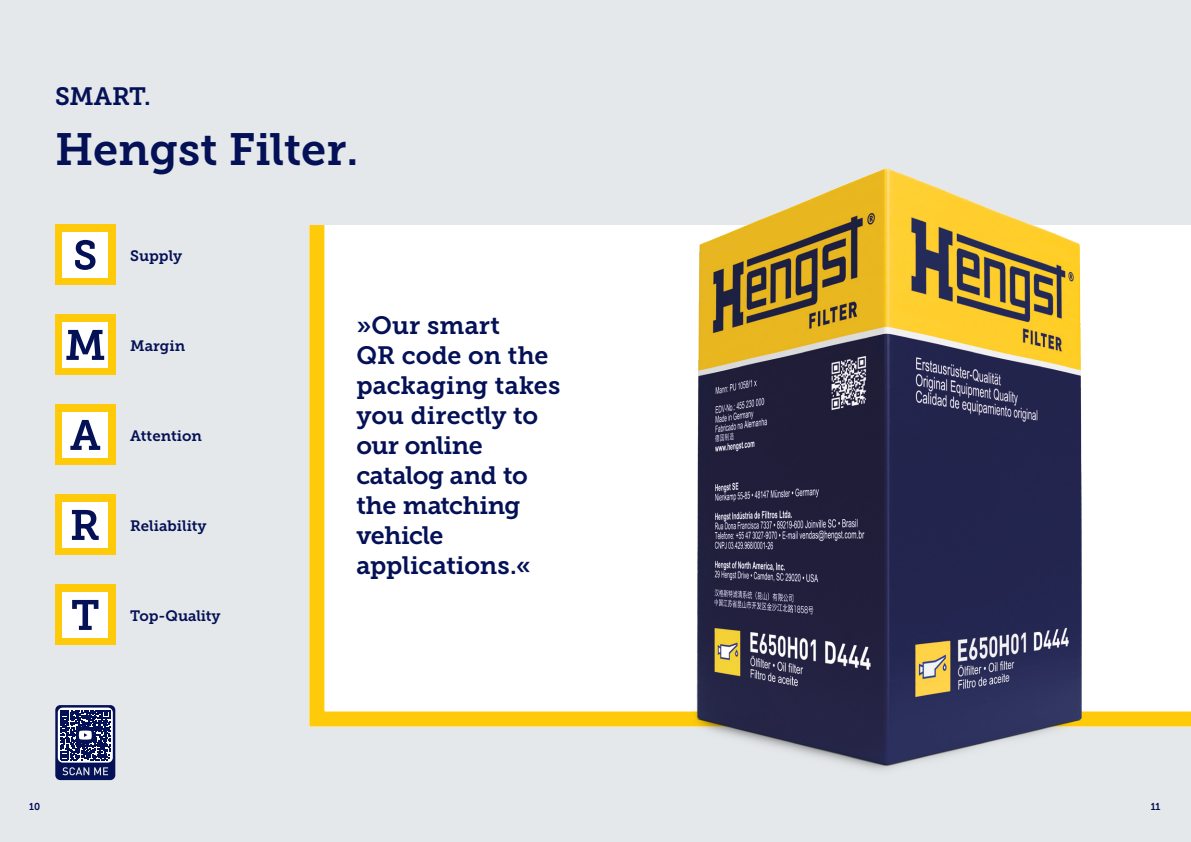
<style>
.page{position:relative;width:1191px;height:842px;background:#e5e8ea}
.page>*{position:absolute;margin:0;border:0;box-sizing:border-box;transform-origin:0 0}
.t1{font:45px "Museo Slab 700";color:#041156}
.Einf__Abs{font:25px/30px "Museo Slab 700";letter-spacing:-.01em;color:#041156}
.Einf__Abs-2{font:25px "Museo Slab 700";letter-spacing:.01em;color:#041156}
.t2{font:15px "Museo Slab 700";color:#041156}
.t3{font:10px "Museo Slab 700";color:#041156}
</style>
<div class="page">
<svg style="left:309px;top:225px;width:97px;height:502px;background:#fef5d3"></svg>
<div style="left:55px;top:585px;width:60px;height:60px;background:#feca0a"></div>
<div style="left:63px;top:592px;width:45px;height:45px;background:#fff"></div>
<svg style="left:72px;top:600px;width:26px;height:30px"></svg>
<div style="left:55px;top:225px;width:60px;height:60px;background:#feca0a"></div>
<div style="left:63px;top:232px;width:45px;height:45px;background:#fff"></div>
<svg style="left:75px;top:240px;width:20px;height:30px"></svg>
<div style="left:55px;top:315px;width:60px;height:60px;background:#feca0a"></div>
<div style="left:63px;top:322px;width:45px;height:45px;background:#fff"></div>
<svg style="left:66px;top:330px;width:38px;height:30px"></svg>
<div style="left:55px;top:405px;width:60px;height:60px;background:#feca0a"></div>
<div style="left:63px;top:412px;width:45px;height:45px;background:#fff"></div>
<svg style="left:70px;top:420px;width:30px;height:30px"></svg>
<div style="left:55px;top:495px;width:60px;height:60px;background:#feca0a"></div>
<div style="left:63px;top:502px;width:45px;height:45px;background:#fff"></div>
<svg style="left:72px;top:510px;width:27px;height:30px"></svg>
<svg style="left:55px;top:705px;width:60px;height:75px;background:#475183"></svg>
<img style="left:406px;top:168px;width:785px;height:602px">
<p class="Einf__Abs" style="left:55px;top:82px;width:97px">SMART.</p>
<p class="t1" style="left:55px;top:124px;width:305px">Hengst Filter.</p>
<p class="t2" style="left:130px;top:247px;width:53px">Supply</p>
<p class="t2" style="left:130px;top:337px;width:56px">Margin</p>
<p class="t2" style="left:130px;top:427px;width:73px">Attention</p>
<p class="t2" style="left:130px;top:517px;width:78px">Reliability</p>
<p class="t2" style="left:130px;top:607px;width:92px">Top-Quality</p>
<p class="Einf__Abs-2" style="left:356px;top:311px;width:145px">»Our smart</p>
<p class="Einf__Abs" style="left:356px;top:340px;width:205px">QR code on the packaging takes you directly to our online catalog and to the matching vehicle applications.«</p>
<p class="t3" style="left:29px;top:801px;width:13px">10</p>
<p class="t3" style="left:1150px;top:801px;width:11px">11</p>
</div>
